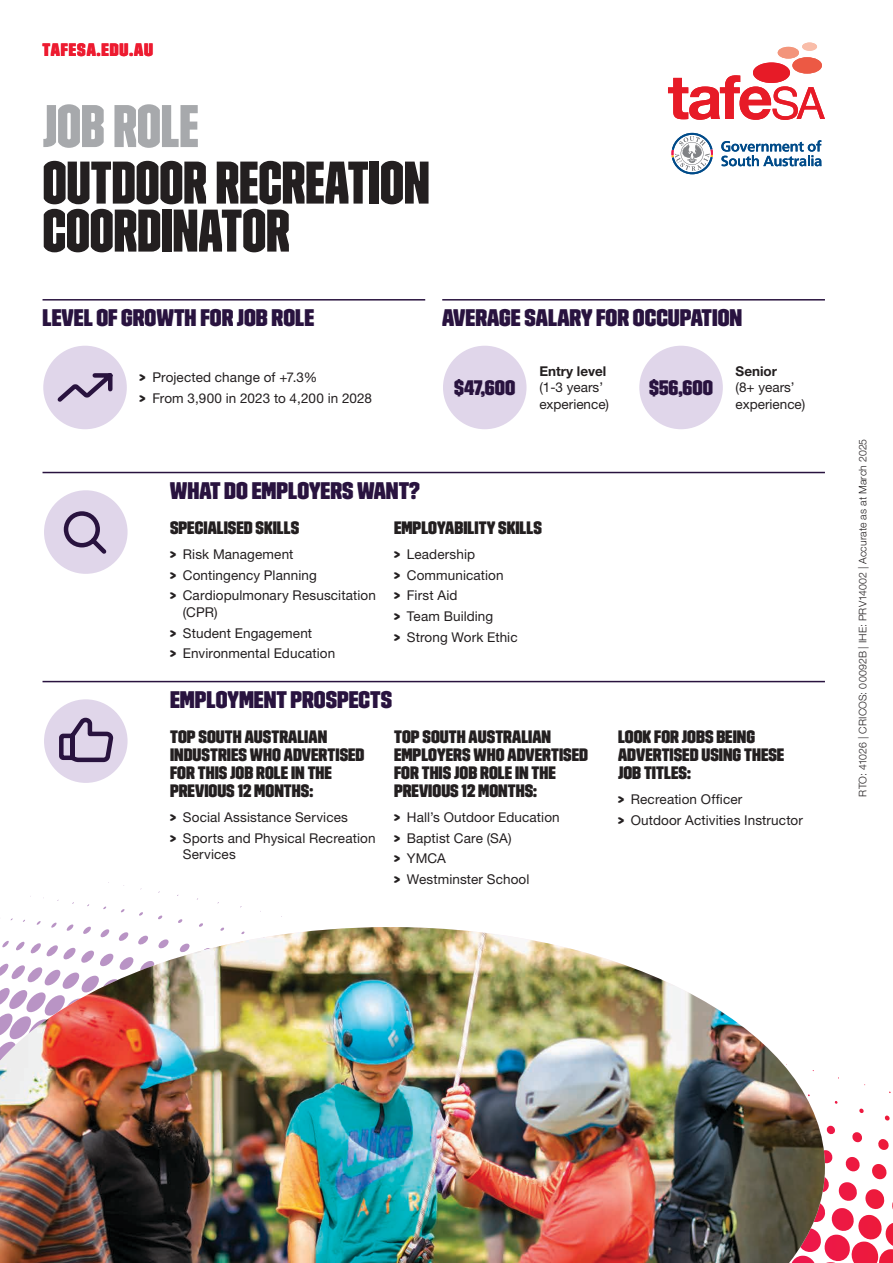
<style>
.page{position:relative;width:893px;height:1263px;background:#fff}
.page>*{position:absolute;margin:0;border:0;box-sizing:border-box;transform-origin:0 0}
.t1{font:60px/48px "Trim Poster Lean";letter-spacing:-.005em;color:#231f20}
.t2{font:60px "Trim Poster Lean";letter-spacing:-.005em;color:#a7a9ac}
.t3{font:24px "Trim Poster Average";color:#29133f}
.t4{font:21px "Trim Poster Average";color:#29133f}
.t5{font:18px/18px "Trim Poster Average";color:#231f20}
.t6{font:18px "Trim Poster Average";letter-spacing:.05em;color:#ed1b30}
.t7{font:13.5px/20.7px "Helvetica Neue LT Std";letter-spacing:.01em;color:#231f20}
.t8{font:700 13.5px "Helvetica Neue LT Std";color:#231f20}
.t9{font:300 10.5px "Helvetica Neue LT Std";letter-spacing:.015em;color:#231f20}
.s1{font-family:"Trim Poster Average"}
</style>
<div class="page">
<svg style="left:10px;top:882px;width:272px;height:38px"></svg>
<img style="left:0;top:927px;width:825px;height:336px">
<hr style="left:43px;top:472px;width:782px;height:1px;background:#29133f">
<hr style="left:43px;top:681px;width:782px;height:1px;background:#29133f">
<div style="left:44px;top:490px;width:84px;height:84px;background:#e0d6ea;border-radius:50%"></div>
<svg style="left:63px;top:511px;width:44px;height:43px"></svg>
<div style="left:44px;top:699px;width:84px;height:84px;background:#e0d6ea;border-radius:50%"></div>
<svg style="left:58px;top:717px;width:57px;height:66px"></svg>
<hr style="left:43px;top:299px;width:382px;height:2px;background:#29133f">
<hr style="left:442px;top:299px;width:383px;height:2px;background:#29133f">
<div style="left:443px;top:346px;width:83px;height:83px;background:#e0d6ea;border-radius:50%"></div>
<div style="left:43px;top:346px;width:84px;height:83px;background:#e0d6ea;border-radius:50%"></div>
<svg style="left:57px;top:373px;width:56px;height:29px"></svg>
<div style="left:639px;top:346px;width:84px;height:83px;background:#e0d6ea;border-radius:50%"></div>
<svg style="left:668px;top:75px;width:157px;height:45px"></svg>
<div style="left:753px;top:63px;width:37px;height:20px;background:#e71b27;border-radius:50%"></div>
<div style="left:792px;top:57px;width:30px;height:17px;background:#ec5944;border-radius:50%"></div>
<div style="left:778px;top:47px;width:21px;height:12px;background:#f3957b;border-radius:50%"></div>
<div style="left:802px;top:43px;width:15px;height:8px;background:#f9bda9;border-radius:50%"></div>
<svg style="left:721px;top:140px;width:100px;height:26px"></svg>
<svg style="left:671px;top:133px;width:42px;height:41px"></svg>
<h3 class="t6" style="left:43px;top:41px;width:112px">TAFESA.EDU.AU</h3>
<h1 class="t2" style="left:43px;top:97px;width:158px">JOB ROLE</h1>
<h1 class="t1" style="left:43px;top:159px;width:389px">OUTDOOR RECREATION<br>COORDINATOR</h1>
<h2 class="t3" style="left:43px;top:306px;width:273px">LEVEL OF GROWTH FOR JOB ROLE</h2>
<h2 class="t3" style="left:442px;top:306px;width:301px">AVERAGE SALARY FOR OCCUPATION</h2>
<p class="t8" style="left:539px;top:363px;width:69px">Entry level</p>
<p class="t7" style="left:539px;top:379px;width:71px;line-height:16.5px">(1-3 years’ experience)</p>
<p class="t8" style="left:736px;top:363px;width:43px">Senior</p>
<p class="t7" style="left:736px;top:379px;width:71px;line-height:16.5px">(8+ years’ experience)</p>
<p class="t7" style="left:140px;top:367px;width:234px"><span class="s1">&gt;</span> Projected change of +7.3%<br><span class="s1">&gt;</span> From 3,900 in 2023 to 4,200 in 2028</p>
<h3 class="t4" style="left:454px;top:377px;width:63px">$47,600</h3>
<h3 class="t4" style="left:649px;top:377px;width:65px">$56,600</h3>
<h2 class="t3" style="left:170px;top:478px;width:252px">WHAT DO EMPLOYERS WANT?</h2>
<h3 class="t5" style="left:170px;top:518px;width:131px">SPECIALISED SKILLS</h3>
<p class="t7" style="left:170px;top:543px;width:207px"><span class="s1">&gt;</span> Risk Management<br><span class="s1">&gt;</span> Contingency Planning<br><span class="s1">&gt;</span> Cardiopulmonary Resuscitation</p>
<p class="t7" style="left:170px;top:601px;width:167px;text-indent:13px">(CPR)<br><span class="s1">&gt;</span> Student Engagement<br><span class="s1">&gt;</span> Environmental Education</p>
<h3 class="t5" style="left:394px;top:518px;width:149px">EMPLOYABILITY SKILLS</h3>
<p class="t7" style="left:394px;top:543px;width:125px"><span class="s1">&gt;</span> Leadership<br><span class="s1">&gt;</span> Communication<br><span class="s1">&gt;</span> First Aid<br><span class="s1">&gt;</span> Team Building<br><span class="s1">&gt;</span> Strong Work Ethic</p>
<h2 class="t3" style="left:170px;top:687px;width:223px">EMPLOYMENT PROSPECTS</h2>
<h3 class="t5" style="left:170px;top:727px;width:196px">TOP SOUTH AUSTRALIAN<br>INDUSTRIES WHO ADVERTISED<br>FOR THIS JOB ROLE IN THE<br>PREVIOUS 12 MONTHS:</h3>
<p class="t7" style="left:170px;top:806px;width:207px"><span class="s1">&gt;</span> Social Assistance Services<br><span class="s1">&gt;</span> Sports and Physical Recreation</p>
<p class="t7" style="left:183px;top:844px;width:54px">Services</p>
<h3 class="t5" style="left:394px;top:727px;width:196px">TOP SOUTH AUSTRALIAN<br>EMPLOYERS WHO ADVERTISED<br>FOR THIS JOB ROLE IN THE<br>PREVIOUS 12 MONTHS:</h3>
<p class="t7" style="left:394px;top:806px;width:167px"><span class="s1">&gt;</span> Hall’s Outdoor Education <span class="s1">&gt;</span> Baptist Care (SA)<br><span class="s1">&gt;</span> YMCA<br><span class="s1">&gt;</span> Westminster School</p>
<h3 class="t5" style="left:618px;top:727px;width:168px">LOOK FOR JOBS BEING<br>ADVERTISED USING THESE<br>JOB TITLES:</h3>
<p class="t7" style="left:618px;top:788px;width:186px"><span class="s1">&gt;</span> Recreation Officer<br><span class="s1">&gt;</span> Outdoor Activities Instructor</p>
<p class="t9" style="left:856px;top:796px;width:359px;rotate:-90deg">RTO: 41026 | CRICOS: 00092B | IHE: PRV14002 | Accurate as at March 2025</p>
</div>
